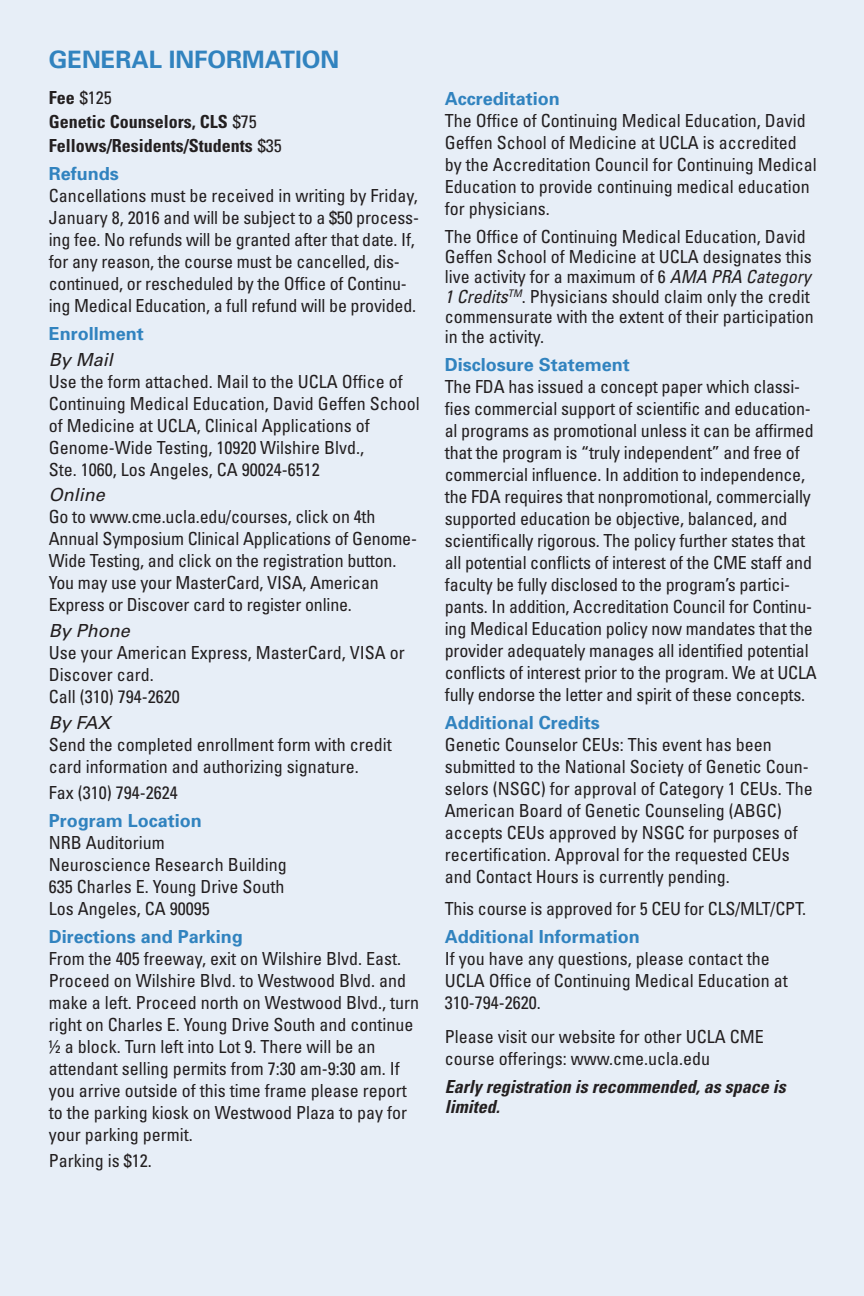
<style>
.page{position:relative;width:864px;height:1296px;background:#e7eef7}
.page>*{position:absolute;margin:0;border:0;box-sizing:border-box;transform-origin:0 0}
.t1{font:700 24px "Univers";color:#3183bf}
.t2{font:condensed 18px/22px "Univers";color:#231f20}
.t3{font:700 18px "Univers";color:#3183bf}
.t4{font:700 condensed 18px/24px "Univers";color:#231f20}
.t5{font:italic 700 condensed 18px/20px "Univers";color:#231f20}
.t6{font:italic 18px "Univers";color:#231f20}
.s1{font-weight:400}
.s2{font-style:italic}
</style>
<div class="page">
<h1 class="t1" style="left:49px;top:44px;width:292px">GENERAL INFORMATION</h1>
<p class="t4" style="left:49px;top:85px;width:234px">Fee <span class="s1">$125<br></span>Genetic Counselors, CLS <span class="s1">$75<br></span>Fellows/Residents/Students <span class="s1">$35</span></p>
<p class="t3" style="left:49px;top:162px;width:72px">Refunds</p>
<p class="t2" style="left:49px;top:184px;width:372px">Cancellations must be received in writing by Friday, January 8, 2016 and will be subject to a $50 process&shy;ing fee. No refunds will be granted after that date. If, for any reason, the course must be cancelled, dis&shy;continued, or rescheduled by the Office of Continu&shy;ing Medical Education, a full refund will be provided.</p>
<p class="t3" style="left:49px;top:322px;width:97px">Enrollment</p>
<p class="t6" style="left:49px;top:348px;width:66px">By Mail</p>
<p class="t2" style="left:49px;top:370px;width:372px">Use the form attached. Mail to the UCLA Office of Continuing Medical Education, David Geffen School of Medicine at UCLA, Clinical Applications of Genome-Wide Testing, 10920 Wilshire Blvd.,<br>Ste. 1060, Los Angeles, CA 90024-6512</p>
<p class="t6" style="left:49px;top:484px;width:58px">Online</p>
<p class="t2" style="left:49px;top:506px;width:370px">Go to www.cme.ucla.edu/courses, click on 4th Annual Symposium Clinical Applications of Genome-Wide Testing, and click on the registration button.<br>You may use your MasterCard, VISA, American Express or Discover card to register online.</p>
<p class="t6" style="left:49px;top:620px;width:83px">By Phone</p>
<p class="t2" style="left:49px;top:642px;width:357px">Use your American Express, MasterCard, VISA or<br>Discover card.<br>Call (310) 794-2620</p>
<p class="t6" style="left:49px;top:712px;width:63px">By FAX</p>
<p class="t2" style="left:49px;top:734px;width:344px">Send the completed enrollment form with credit card information and authorizing signature.</p>
<p class="t2" style="left:49px;top:782px;width:130px">Fax (310) 794-2624</p>
<p class="t3" style="left:49px;top:809px;width:155px">Program Location</p>
<p class="t2" style="left:49px;top:832px;width:239px">NRB Auditorium<br>Neuroscience Research Building<br>635 Charles E. Young Drive South<br>Los Angeles, CA 90095</p>
<p class="t3" style="left:49px;top:925px;width:196px">Directions and Parking</p>
<p class="t2" style="left:49px;top:948px;width:372px">From the 405 freeway, exit on Wilshire Blvd. East.<br>Proceed on Wilshire Blvd. to Westwood Blvd. and make a left. Proceed north on Westwood Blvd., turn right on Charles E. Young Drive South and continue ½ a block. Turn left into Lot 9. There will be an attendant selling permits from 7:30 am-9:30 am. If you arrive outside of this time frame please report to the parking kiosk on Westwood Plaza to pay for your parking permit.</p>
<p class="t2" style="left:49px;top:1150px;width:104px">Parking is $12.</p>
<p class="t3" style="left:445px;top:87px;width:117px">Accreditation</p>
<p class="t2" style="left:445px;top:109px;width:373px">The Office of Continuing Medical Education, David Geffen School of Medicine at UCLA is accredited by the Accreditation Council for Continuing Medical Education to provide continuing medical education for physicians.</p>
<p class="t2" style="left:445px;top:226px;width:370px;line-height:20px">The Office of Continuing Medical Education, David Geffen School of Medicine at UCLA designates this live activity for a maximum of 6 <span class="s2">AMA PRA Category 1 Credits</span><sup>TM</sup>. Physicians should claim only the credit commensurate with the extent of their participation in the activity.</p>
<p class="t3" style="left:445px;top:353px;width:187px">Disclosure Statement</p>
<p class="t2" style="left:445px;top:375px;width:374px">The FDA has issued a concept paper which classi&shy;fies commercial support of scientific and education&shy;al programs as promotional unless it can be affirmed that the program is “truly independent” and free of commercial influence. In addition to independence, the FDA requires that nonpromotional, commercially supported education be objective, balanced, and scientifically rigorous. The policy further states that all potential conflicts of interest of the CME staff and faculty be fully disclosed to the program’s partici&shy;pants. In addition, Accreditation Council for Continu&shy;ing Medical Education policy now mandates that the provider adequately manages all identified potential conflicts of interest prior to the program. We at UCLA fully endorse the letter and spirit of these concepts.</p>
<p class="t3" style="left:445px;top:711px;width:157px">Additional Credits</p>
<p class="t2" style="left:445px;top:733px;width:369px">Genetic Counselor CEUs: This event has been submitted to the National Society of Genetic Coun&shy;selors (NSGC) for approval of Category 1 CEUs. The American Board of Genetic Counseling (ABGC) accepts CEUs approved by NSGC for purposes of recertification. Approval for the requested CEUs and Contact Hours is currently pending.</p>
<p class="t2" style="left:445px;top:897px;width:363px">This course is approved for 5 CEU for CLS/MLT/CPT.</p>
<p class="t3" style="left:445px;top:925px;width:197px">Additional Information</p>
<p class="t2" style="left:445px;top:947px;width:344px">If you have any questions, please contact the<br>UCLA Office of Continuing Medical Education at<br>310-794-2620.</p>
<p class="t2" style="left:445px;top:1025px;width:320px">Please visit our website for other UCLA CME course offerings: www.cme.ucla.edu</p>
<p class="t5" style="left:445px;top:1077px;width:342px">Early registration is recommended, as space is limited.</p>
</div>
